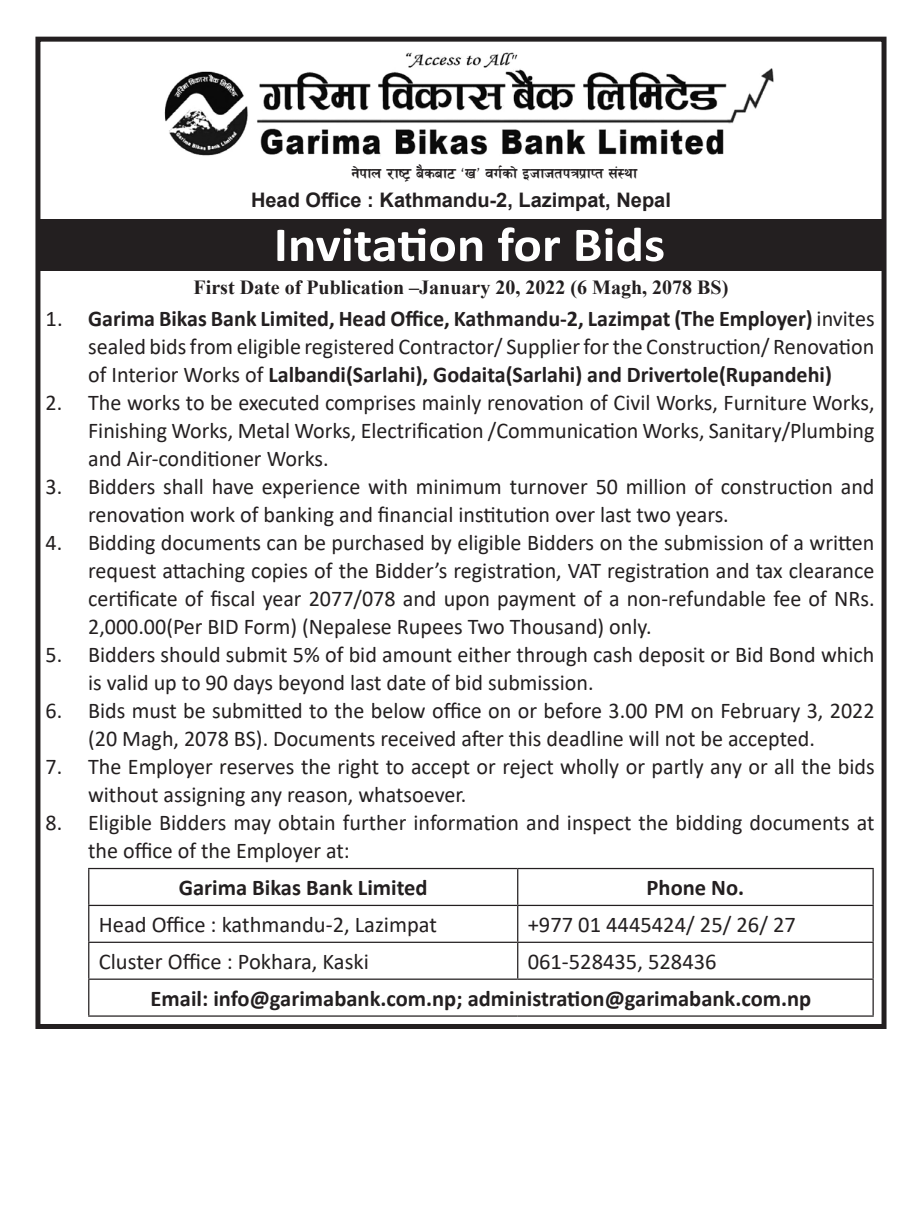
<style>
.page{position:relative;width:922px;height:1205px;background:#fff}
.page>*{position:absolute;margin:0;border:0;box-sizing:border-box;transform-origin:0 0}
.t1{font:700 49px "Calibri";color:#fff;scale:1.08 1}
.t2{font:22.5px/28px "Calibri";color:#231f20}
.t3{font:700 22.5px/28px "Calibri";color:#231f20;text-align:justify}
.t4{font:700 20px "Times New Roman";color:#231f20}
.t5{font:700 20px "Arial";color:#231f20}
.t6{font:700 19.75px "Nagarik";color:#231f20}
.s1{font-weight:400}
</style>
<div class="page">
<div style="left:35px;top:37px;width:851px;height:992px;border:5px solid #231f20"></div>
<hr style="left:88px;top:868px;width:429px;height:1px;background:#231f20">
<hr style="left:88px;top:869px;width:1px;height:36px;background:#231f20">
<hr style="left:517px;top:868px;width:356px;height:1px;background:#231f20">
<hr style="left:517px;top:869px;width:1px;height:36px;background:#231f20">
<hr style="left:872px;top:869px;width:1px;height:36px;background:#231f20">
<hr style="left:88px;top:905px;width:429px;height:1px;background:#231f20">
<hr style="left:88px;top:906px;width:1px;height:35px;background:#231f20">
<hr style="left:517px;top:905px;width:356px;height:1px;background:#231f20">
<hr style="left:517px;top:906px;width:1px;height:35px;background:#231f20">
<hr style="left:872px;top:906px;width:1px;height:35px;background:#231f20">
<hr style="left:88px;top:941px;width:429px;height:2px;background:#231f20">
<hr style="left:88px;top:943px;width:1px;height:35px;background:#231f20">
<hr style="left:517px;top:941px;width:356px;height:2px;background:#231f20">
<hr style="left:517px;top:943px;width:1px;height:35px;background:#231f20">
<hr style="left:872px;top:943px;width:1px;height:35px;background:#231f20">
<hr style="left:88px;top:978px;width:429px;height:2px;background:#231f20">
<hr style="left:88px;top:980px;width:1px;height:35px;background:#231f20">
<hr style="left:517px;top:978px;width:356px;height:2px;background:#231f20">
<hr style="left:872px;top:980px;width:1px;height:35px;background:#231f20">
<hr style="left:88px;top:1015px;width:429px;height:1px;background:#231f20">
<hr style="left:517px;top:1015px;width:356px;height:1px;background:#231f20">
<div style="left:39px;top:219px;width:846px;height:52px;background:#231f20"></div>
<img style="left:164px;top:52px;width:610px;height:104px">
<p class="t6" style="left:351px;top:164px;width:287px">g]kfn /fi6«a}saf6 …vÚ ju{sf]Ohfhtkqk|fKt ;+:yf</p>
<p class="t5" style="left:251px;top:186px;width:421px">Head Office : Kathmandu-2, Lazimpat, Nepal</p>
<p class="t1" style="left:274px;top:210px;width:364px">Invitation for Bids</p>
<p class="t4" style="left:193px;top:273px;width:536px">First Date of Publication –January 20, 2022 (6 Magh, 2078 BS)</p>
<p class="t3" style="left:88px;top:304px;width:787px;text-indent:-42px"><span class="s1">1.</span> Garima Bikas Bank Limited, Head Office, Kathmandu-2, Lazimpat (The Employer) <span class="s1">invites sealed bids from eligible registered Contractor/ Supplier for the Construction/ Renovation of Interior Works of</span> Lalbandi(Sarlahi), Godaita(Sarlahi) and Drivertole(Rupandehi)</p>
<p class="t2" style="left:88px;top:388px;width:787px;text-align:justify;text-indent:-42px">2. The works to be executed comprises mainly renovation of Civil Works, Furniture Works, Finishing Works, Metal Works, Electrification /Communication Works, Sanitary/Plumbing and Air-conditioner Works.</p>
<p class="t2" style="left:88px;top:472px;width:787px;text-indent:-42px">3. Bidders shall have experience with minimum turnover 50 million of construction and renovation work of banking and financial institution over last two years.</p>
<p class="t2" style="left:88px;top:528px;width:787px;text-align:justify;text-indent:-42px">4. Bidding documents can be purchased by eligible Bidders on the submission of a written request attaching copies of the Bidder’s registration, VAT registration and tax clearance certificate of fiscal year 2077/078 and upon payment of a non-refundable fee of NRs.<br>2,000.00(Per BID Form) (Nepalese Rupees Two Thousand) only.</p>
<p class="t2" style="left:88px;top:640px;width:787px;text-indent:-42px">5. Bidders should submit 5% of bid amount either through cash deposit or Bid Bond which is valid up to 90 days beyond last date of bid submission.</p>
<p class="t2" style="left:88px;top:696px;width:787px;text-indent:-42px">6. Bids must be submitted to the below office on or before 3.00 PM on February 3, 2022 (20 Magh, 2078 BS). Documents received after this deadline will not be accepted.</p>
<p class="t2" style="left:88px;top:752px;width:787px;text-indent:-42px">7. The Employer reserves the right to accept or reject wholly or partly any or all the bids without assigning any reason, whatsoever.</p>
<p class="t2" style="left:88px;top:808px;width:787px;text-indent:-42px">8. Eligible Bidders may obtain further information and inspect the bidding documents at the office of the Employer at:</p>
<p class="t3" style="left:179px;top:873px;width:250px">Garima Bikas Bank Limited</p>
<p class="t3" style="left:646px;top:873px;width:99px">Phone No.</p>
<p class="t2" style="left:99px;top:910px;width:340px">Head Office : kathmandu-2, Lazimpat</p>
<p class="t2" style="left:527px;top:910px;width:270px">+977 01 4445424/ 25/ 26/ 27</p>
<p class="t2" style="left:99px;top:947px;width:271px">Cluster Office : Pokhara, Kaski</p>
<p class="t2" style="left:527px;top:947px;width:190px">061-528435, 528436</p>
<p class="t3" style="left:150px;top:984px;width:662px">Email: info@garimabank.com.np; administration@garimabank.com.np</p>
</div>
